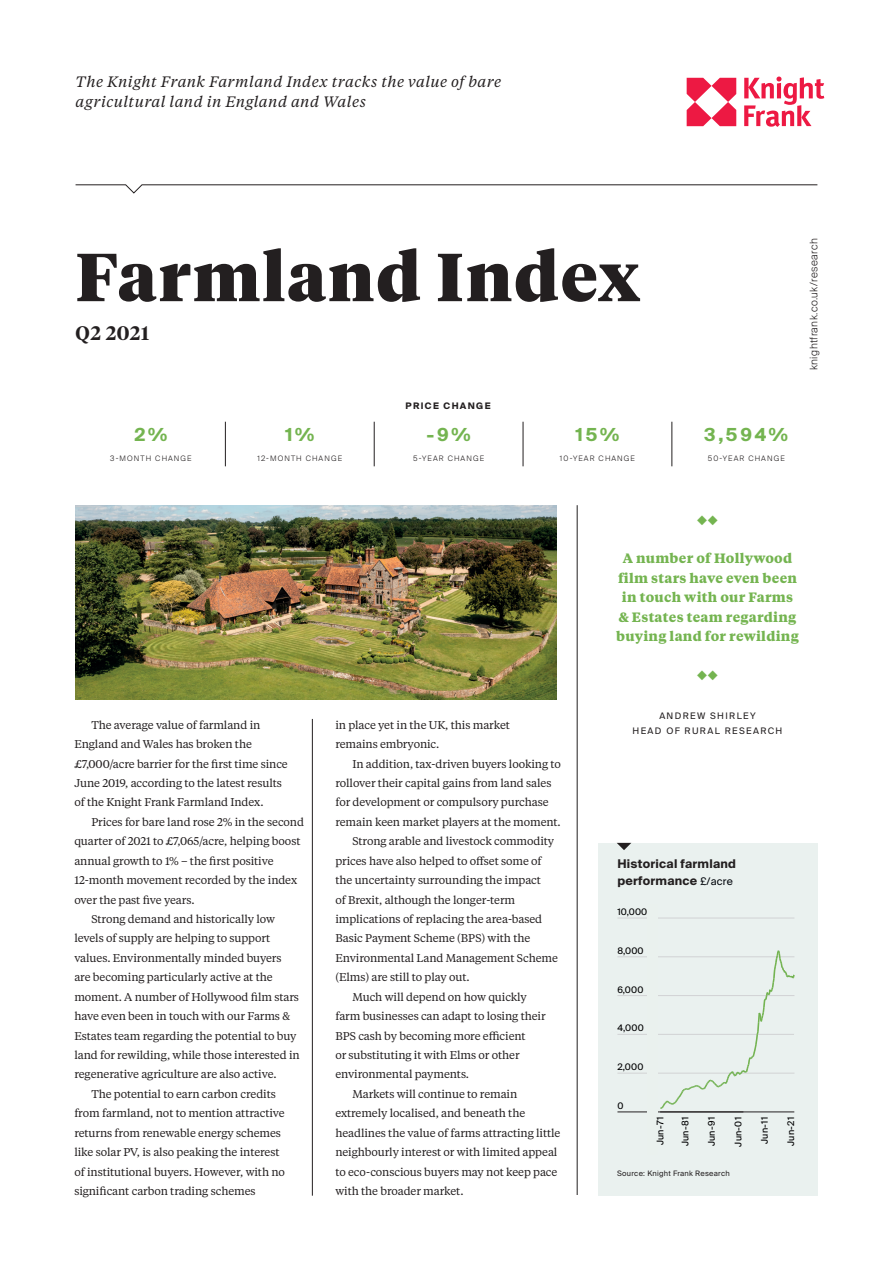
<style>
.page{position:relative;width:893px;height:1263px;background:#fff}
.page>*{position:absolute;margin:0;border:0;box-sizing:border-box;transform-origin:0 0}
.t1{font:900 67.5px "Tiempos Headline";letter-spacing:.03em;color:#231f20}
.t2{font:600 19.5px "Tiempos Headline";letter-spacing:.03em;color:#231f20}
.t3{font:700 18px "Suisse Intl";color:#74b450}
.t4{font:italic 15px/19.5px "Tiempos Text";letter-spacing:.025em;color:#231f20}
.t5{font:700 13.5px/19.5px "Tiempos Text";letter-spacing:.02em;color:#74b450;text-align:center}
.t6{font:700 12px/16.5px "Suisse Intl";letter-spacing:.02em;color:#231f20}
.t7{font:11.25px/19.5px "Tiempos Text";letter-spacing:-.01em;color:#231f20}
.t8{font:300 10.5px "Suisse Intl";letter-spacing:.04em;color:#231f20}
.t9{font:9.15px "Suisse Intl";letter-spacing:.025em;color:#000001}
.t10{font:9px/15px "Suisse Intl";letter-spacing:.15em;color:#231f20;text-align:center}
.t11{font:9px "Suisse Intl";letter-spacing:.025em;color:#000001}
.t12{font:700 9px "Suisse Intl";letter-spacing:.15em;color:#231f20}
.t13{font:300 7.5px "Suisse Intl";letter-spacing:.15em;color:#231f20}
.t14{font:7.5px "Suisse Intl";letter-spacing:.03em;color:#231f20}
.s1{font-weight:400;font-size:10.5px;color:#00040a}
</style>
<div class="page">
<img style="left:76px;top:505px;width:480px;height:194px">
<svg style="left:687px;top:78px;width:49px;height:48px"></svg>
<svg style="left:744px;top:77px;width:80px;height:50px"></svg>
<svg style="left:75px;top:184px;width:743px;height:9px"></svg>
<hr style="left:312px;top:719px;width:1px;height:477px;background:#231f20">
<hr style="left:374px;top:422px;width:1px;height:44px;background:#231f20">
<hr style="left:225px;top:422px;width:1px;height:44px;background:#231f20">
<hr style="left:523px;top:422px;width:1px;height:44px;background:#231f20">
<hr style="left:672px;top:422px;width:1px;height:44px;background:#231f20">
<hr style="left:577px;top:505px;width:1px;height:690px;background:#231f20">
<div style="left:598px;top:843px;width:220px;height:353px;background:#eaf1ef"></div>
<svg style="left:617px;top:843px;width:14px;height:7px"></svg>
<hr style="left:660px;top:1112px;width:134px;height:1px;background:#231f20">
<hr style="left:617px;top:1112px;width:126px;height:1px;background:#231f20">
<hr style="left:617px;top:1073px;width:177px;height:1px;background:#d1d2d4">
<hr style="left:617px;top:1034px;width:177px;height:1px;background:#d1d2d4">
<hr style="left:617px;top:995px;width:177px;height:1px;background:#d1d2d4">
<hr style="left:617px;top:956px;width:177px;height:1px;background:#d1d2d4">
<hr style="left:617px;top:918px;width:177px;height:1px;background:#d1d2d4">
<svg style="left:660px;top:950px;width:135px;height:159px"></svg>
<div style="left:647px;top:904px;width:11px;height:251px;background:#eaf1ee"></div>
<h3 class="t4" style="left:76px;top:72px;width:427px">The Knight Frank Farmland Index tracks the value of bare agricultural land in England and Wales</h3>
<h1 class="t1" style="left:76px;top:230px;width:566px">Farmland Index</h1>
<h2 class="t2" style="left:76px;top:320px;width:75px">Q2 2021</h2>
<h3 class="t3" style="left:134px;top:424px;width:35px">2%</h3>
<p class="t13" style="left:110px;top:454px;width:83px">3-MONTH CHANGE</p>
<h3 class="t3" style="left:285px;top:424px;width:31px">1%</h3>
<p class="t13" style="left:257px;top:454px;width:86px">12-MONTH CHANGE</p>
<p class="t12" style="left:406px;top:401px;width:87px">PRICE CHANGE</p>
<h3 class="t3" style="left:426px;top:424px;width:46px">-9%</h3>
<p class="t13" style="left:413px;top:454px;width:72px">5-YEAR CHANGE</p>
<h3 class="t3" style="left:575px;top:424px;width:46px">15%</h3>
<p class="t13" style="left:560px;top:454px;width:77px">10-YEAR CHANGE</p>
<p class="t8" style="left:808px;top:370px;width:133px;rotate:-90deg">knightfrank.co.uk/research</p>
<h3 class="t3" style="left:704px;top:424px;width:85px">3,594%</h3>
<p class="t13" style="left:708px;top:454px;width:79px">50-YEAR CHANGE</p>
<p class="t7" style="left:74px;top:714px;width:215px;text-indent:17px">The average value of farmland in England and Wales has broken the £7,000/acre barrier for the first time since June 2019, according to the latest results of the Knight Frank Farmland Index.</p>
<p class="t7" style="left:91px;top:811px;width:214px">Prices for bare land rose 2% in the second</p>
<p class="t7" style="left:74px;top:831px;width:228px">quarter of 2021 to £7,065/acre, helping boost</p>
<p class="t7" style="left:74px;top:850px;width:201px">annual growth to 1% – the first positive</p>
<p class="t7" style="left:74px;top:870px;width:224px">12-month movement recorded by the index</p>
<p class="t7" style="left:74px;top:889px;width:122px">over the past five years.</p>
<p class="t7" style="left:91px;top:909px;width:185px">Strong demand and historically low</p>
<p class="t7" style="left:74px;top:928px;width:197px">levels of supply are helping to support</p>
<p class="t7" style="left:74px;top:947px;width:209px">values. Environmentally minded buyers</p>
<p class="t7" style="left:74px;top:967px;width:200px">are becoming particularly active at the</p>
<p class="t7" style="left:74px;top:986px;width:226px">moment. A number of Hollywood film stars</p>
<p class="t7" style="left:74px;top:1006px;width:217px">have even been in touch with our Farms &amp;</p>
<p class="t7" style="left:74px;top:1025px;width:224px">Estates team regarding the potential to buy</p>
<p class="t7" style="left:74px;top:1045px;width:227px">land for rewilding, while those interested in</p>
<p class="t7" style="left:74px;top:1064px;width:204px">regenerative agriculture are also active.</p>
<p class="t7" style="left:91px;top:1083px;width:186px">The potential to earn carbon credits</p>
<p class="t7" style="left:74px;top:1103px;width:212px">from farmland, not to mention attractive</p>
<p class="t7" style="left:74px;top:1122px;width:208px">returns from renewable energy schemes</p>
<p class="t7" style="left:74px;top:1142px;width:207px">like solar PV, is also peaking the interest</p>
<p class="t7" style="left:74px;top:1161px;width:212px">of institutional buyers. However, with no</p>
<p class="t7" style="left:74px;top:1181px;width:183px">significant carbon trading schemes</p>
<p class="t7" style="left:335px;top:714px;width:176px">in place yet in the UK, this market remains embryonic.</p>
<p class="t7" style="left:352px;top:753px;width:210px">In addition, tax-driven buyers looking to</p>
<p class="t7" style="left:335px;top:773px;width:218px">rollover their capital gains from land sales</p>
<p class="t7" style="left:335px;top:792px;width:215px">for development or compulsory purchase</p>
<p class="t7" style="left:335px;top:811px;width:227px">remain keen market players at the moment.</p>
<p class="t7" style="left:352px;top:831px;width:203px">Strong arable and livestock commodity</p>
<p class="t7" style="left:335px;top:850px;width:208px">prices have also helped to offset some of</p>
<p class="t7" style="left:335px;top:870px;width:207px">the uncertainty surrounding the impact</p>
<p class="t7" style="left:335px;top:889px;width:181px">of Brexit, although the longer-term</p>
<p class="t7" style="left:335px;top:909px;width:208px">implications of replacing the area-based</p>
<p class="t7" style="left:335px;top:928px;width:196px">Basic Payment Scheme (BPS) with the</p>
<p class="t7" style="left:335px;top:947px;width:224px">Environmental Land Management Scheme</p>
<p class="t7" style="left:335px;top:967px;width:136px">(Elms) are still to play out.</p>
<p class="t7" style="left:352px;top:986px;width:176px">Much will depend on how quickly</p>
<p class="t7" style="left:335px;top:1006px;width:212px">farm businesses can adapt to losing their</p>
<p class="t7" style="left:335px;top:1025px;width:192px">BPS cash by becoming more efficient</p>
<p class="t7" style="left:335px;top:1045px;width:186px">or substituting it with Elms or other</p>
<p class="t7" style="left:335px;top:1064px;width:135px">environmental payments.</p>
<p class="t7" style="left:352px;top:1083px;width:166px">Markets will continue to remain</p>
<p class="t7" style="left:335px;top:1103px;width:191px">extremely localised, and beneath the</p>
<p class="t7" style="left:335px;top:1122px;width:227px">headlines the value of farms attracting little</p>
<p class="t7" style="left:335px;top:1142px;width:224px">neighbourly interest or with limited appeal</p>
<p class="t7" style="left:335px;top:1161px;width:223px">to eco-conscious buyers may not keep pace</p>
<p class="t7" style="left:335px;top:1181px;width:130px">with the broader market.</p>
<p class="t5" style="left:616px;top:548px;width:184px">A number of Hollywood film stars have even been in touch with our Farms &amp; Estates team regarding buying land for rewilding</p>
<p class="t10" style="left:633px;top:708px;width:151px">ANDREW SHIRLEY<br>HEAD OF RURAL RESEARCH</p>
<p class="t6" style="left:617px;top:856px;width:120px">Historical farmland performance <span class="s1">£/acre</span></p>
<p class="t11" style="left:617px;top:906px;width:31px">10,000</p>
<p class="t11" style="left:617px;top:945px;width:28px">8,000</p>
<p class="t11" style="left:617px;top:984px;width:28px">6,000</p>
<p class="t11" style="left:617px;top:1023px;width:28px">4,000</p>
<p class="t11" style="left:617px;top:1062px;width:28px">2,000</p>
<p class="t11" style="left:617px;top:1100px;width:8px">0</p>
<p class="t9" style="left:655px;top:1145px;width:30px;rotate:-90deg">Jun-71</p>
<p class="t9" style="left:680px;top:1146px;width:31px;rotate:-90deg">Jun-81</p>
<p class="t9" style="left:706px;top:1146px;width:31px;rotate:-90deg">Jun-91</p>
<p class="t9" style="left:733px;top:1147px;width:31px;rotate:-90deg">Jun-01</p>
<p class="t9" style="left:759px;top:1144px;width:28px;rotate:-90deg">Jun-11</p>
<p class="t9" style="left:786px;top:1146px;width:30px;rotate:-90deg">Jun-21</p>
<p class="t14" style="left:617px;top:1168px;width:114px">Source: Knight Frank Research</p>
</div>
